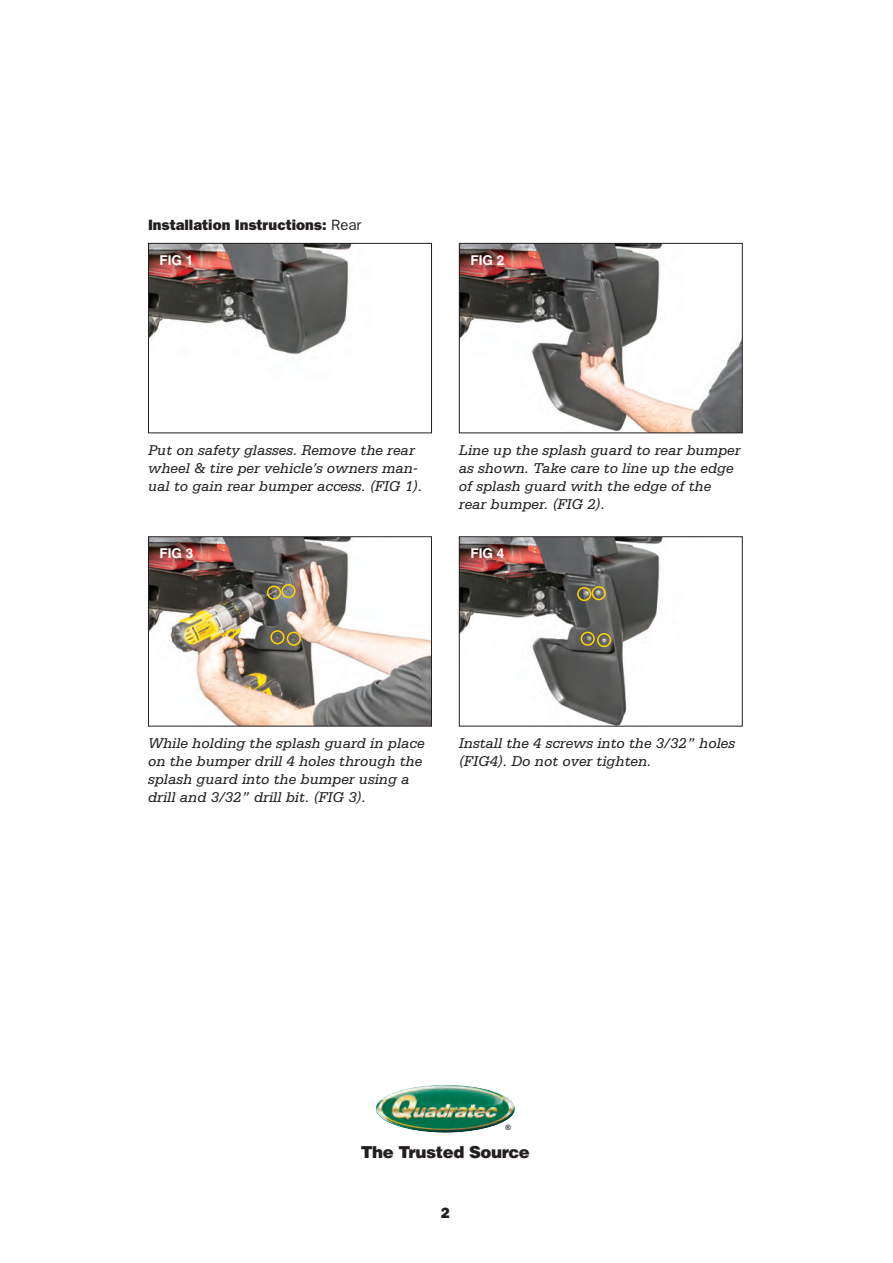
<style>
.page{position:relative;width:893px;height:1263px;background:#fff}
.page>*{position:absolute;margin:0;border:0;box-sizing:border-box;transform-origin:0 0}
.t1{font:900 16.5px "Helvetica";letter-spacing:-.025em;color:#231f20}
.t2{font:italic 15px/18px "Serifa LT";color:#231f20}
.t3{font:800 15px "New Franklin Gothic";color:#231f20}
.t4{font:700 condensed 13.5px "Helvetica";color:#fff}
.t5{font:700 7.5px "Arial";color:#231f20}
.s1{font-weight:400}
</style>
<div class="page">
<img style="left:150px;top:245px;width:202px;height:110px">
<div style="left:148px;top:243px;width:283px;height:190px;border:1px solid #231f20"></div>
<img style="left:460px;top:245px;width:280px;height:186px">
<div style="left:458px;top:243px;width:284px;height:190px;border:1px solid #231f20"></div>
<img style="left:375px;top:1084px;width:140px;height:48px">
<img style="left:460px;top:538px;width:204px;height:186px">
<div style="left:458px;top:536px;width:284px;height:190px;border:1px solid #231f20"></div>
<img style="left:150px;top:538px;width:279px;height:186px">
<div style="left:148px;top:536px;width:283px;height:190px;border:1px solid #231f20"></div>
<svg style="left:267px;top:584px;width:28px;height:15px"></svg>
<svg style="left:270px;top:630px;width:31px;height:16px"></svg>
<svg style="left:577px;top:586px;width:28px;height:15px"></svg>
<svg style="left:580px;top:631px;width:31px;height:16px"></svg>
<p class="t3" style="left:148px;top:216px;width:215px">Installation Instructions: <span class="s1">Rear</span></p>
<p class="t4" style="left:159px;top:256px;width:35px">FIG 1</p>
<p class="t4" style="left:470px;top:256px;width:35px">FIG 2</p>
<p class="t2" style="left:148px;top:441px;width:275px">Put on safety glasses. Remove the rear wheel &amp; tire per vehicle’s owners man&shy;ual to gain rear bumper access. (FIG 1).</p>
<p class="t2" style="left:458px;top:441px;width:283px">Line up the splash guard to rear bumper as shown. Take care to line up the edge of splash guard with the edge of the rear bumper. (FIG 2).</p>
<p class="t4" style="left:159px;top:548px;width:35px">FIG 3</p>
<p class="t4" style="left:470px;top:548px;width:35px">FIG 4</p>
<p class="t2" style="left:148px;top:734px;width:278px">While holding the splash guard in place on the bumper drill 4 holes through the splash guard into the bumper using a drill and 3/32” drill bit. (FIG 3).</p>
<p class="t2" style="left:458px;top:734px;width:277px">Install the 4 screws into the 3/32” holes (FIG4). Do not over tighten.</p>
<p class="t5" style="left:505px;top:1123px;width:7px">®</p>
<p class="t1" style="left:360px;top:1140px;width:171px">The Trusted Source</p>
<p class="t3" style="left:440px;top:1203px;width:10px">2</p>
</div>
